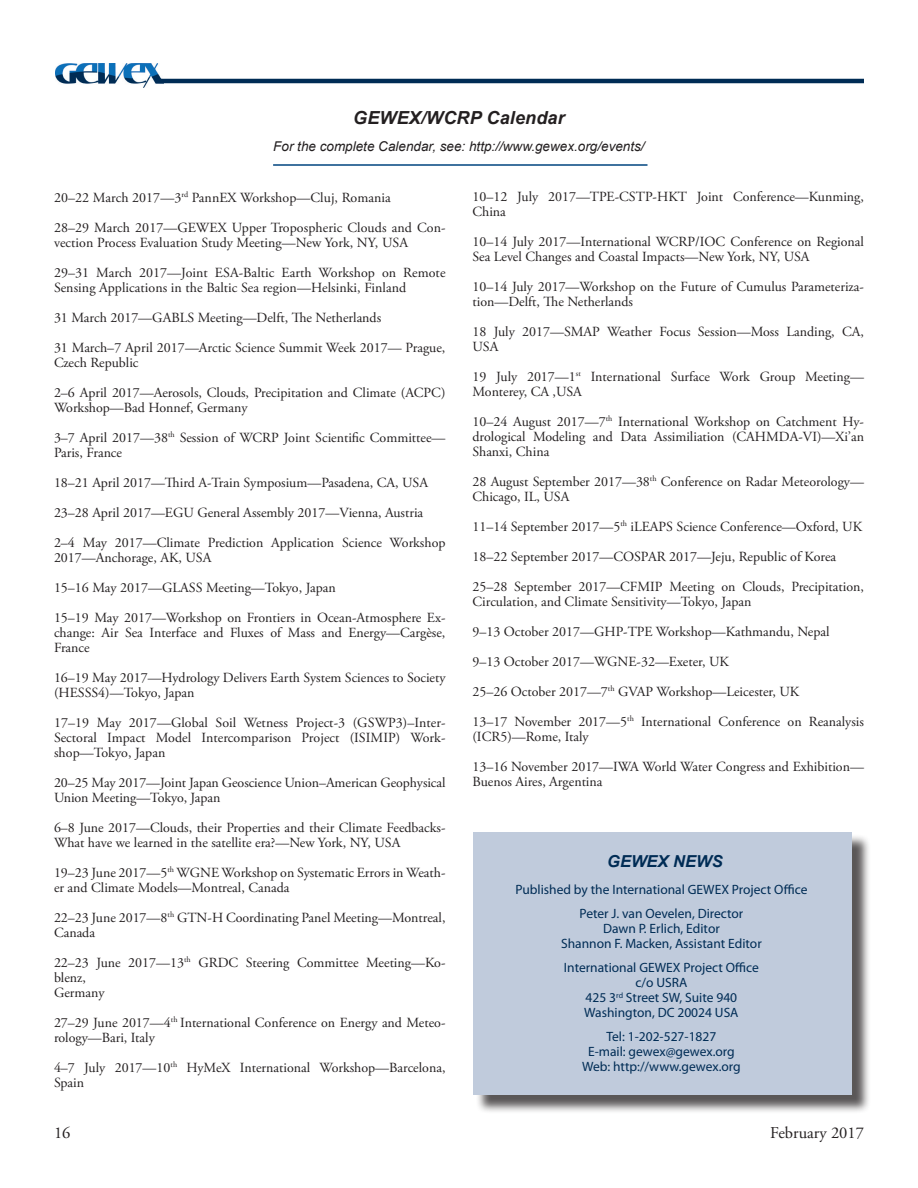
<style>
.page{position:relative;width:918px;height:1188px;background:#fff}
.page>*{position:absolute;margin:0;border:0;box-sizing:border-box;transform-origin:0 0}
.GEWEX_Subhead{font:italic 700 18px "Arial";letter-spacing:.01em;color:#231f20}
.t1{font:16.5px "Adobe Garamond Pro";color:#231f20}
.t2{font:italic 700 16.5px "Arial";color:#002c55}
.t3{font:13.95px/15px "Adobe Garamond Pro";color:#231f20}
.t4{font:13.5px "Myriad Pro";color:#002c55}
.GEWEX_Subhead-2{font:italic 13.5px "Arial";color:#231f20}
</style>
<div class="page">
<img style="left:56px;top:64px;width:107px;height:23px">
<hr style="left:156px;top:79px;width:708px;height:4px;background:#002c55">
<div style="left:476px;top:834px;width:395px;height:280px;background:#231f20;opacity:.75"></div>
<div style="left:473px;top:832px;width:379px;height:263px;background:#c0cbdc"></div>
<hr style="left:273px;top:164px;width:375px;height:2px;background:#01457f">
<p class="GEWEX_Subhead" style="left:353px;top:105px;width:213px">GEWEX/WCRP Calendar</p>
<p class="GEWEX_Subhead-2" style="left:273px;top:137px;width:373px">For the complete Calendar, see: http://www.gewex.org/events/</p>
<p class="t3" style="left:472px;top:189px;width:393px">10–12 July 2017—TPE-CSTP-HKT Joint Conference—Kunming,<br>China</p>
<p class="t3" style="left:472px;top:234px;width:393px">10–14 July 2017—International WCRP/IOC Conference on Regional<br>Sea Level Changes and Coastal Impacts—New York, NY, USA</p>
<p class="t3" style="left:472px;top:279px;width:393px">10–14 July 2017—Workshop on the Future of Cumulus Parameteriza&shy;tion—Delft, The Netherlands</p>
<p class="t3" style="left:472px;top:324px;width:393px">18 July 2017—SMAP Weather Focus Session—Moss Landing, CA,<br>USA</p>
<p class="t3" style="left:472px;top:369px;width:393px">19 July 2017—1<sup>st</sup> International Surface Work Group Meeting—<br>Monterey, CA ,USA</p>
<p class="t3" style="left:472px;top:414px;width:393px;text-align:justify">10–24 August 2017—7<sup>th</sup> International Workshop on Catchment Hy&shy;drological Modeling and Data Assimiliation (CAHMDA-VI)—Xi’an Shanxi, China</p>
<p class="t3" style="left:472px;top:474px;width:393px">28 August September 2017—38<sup>th</sup> Conference on Radar Meteorology—<br>Chicago, IL, USA</p>
<p class="t3" style="left:472px;top:519px;width:391px">11–14 September 2017—5<sup>th</sup> iLEAPS Science Conference—Oxford, UK</p>
<p class="t3" style="left:472px;top:549px;width:365px">18–22 September 2017—COSPAR 2017—Jeju, Republic of Korea</p>
<p class="t3" style="left:472px;top:579px;width:393px">25–28 September 2017—CFMIP Meeting on Clouds, Precipitation,<br>Circulation, and Climate Sensitivity—Tokyo, Japan</p>
<p class="t3" style="left:472px;top:624px;width:359px">9–13 October 2017—GHP-TPE Workshop—Kathmandu, Nepal</p>
<p class="t3" style="left:472px;top:654px;width:258px">9–13 October 2017—WGNE-32—Exeter, UK</p>
<p class="t3" style="left:472px;top:684px;width:328px">25–26 October 2017—7<sup>th</sup> GVAP Workshop—Leicester, UK</p>
<p class="t3" style="left:472px;top:714px;width:393px">13–17 November 2017—5<sup>th</sup> International Conference on Reanalysis (ICR5)—Rome, Italy</p>
<p class="t3" style="left:472px;top:759px;width:393px">13–16 November 2017—IWA World Water Congress and Exhibition—<br>Buenos Aires, Argentina</p>
<p class="t3" style="left:54px;top:190px;width:338px">20–22 March 2017—3<sup>rd</sup> PannEX Workshop—Cluj, Romania</p>
<p class="t3" style="left:54px;top:220px;width:393px">28–29 March 2017—GEWEX Upper Tropospheric Clouds and Con&shy;vection Process Evaluation Study Meeting—New York, NY, USA</p>
<p class="t3" style="left:54px;top:265px;width:393px">29–31 March 2017—Joint ESA-Baltic Earth Workshop on Remote<br>Sensing Applications in the Baltic Sea region—Helsinki, Finland</p>
<p class="t3" style="left:54px;top:310px;width:329px">31 March 2017—GABLS Meeting—Delft, The Netherlands</p>
<p class="t3" style="left:54px;top:340px;width:393px">31 March–7 April 2017—Arctic Science Summit Week 2017— Prague,<br>Czech Republic</p>
<p class="t3" style="left:54px;top:385px;width:393px">2–6 April 2017—Aerosols, Clouds, Precipitation and Climate (ACPC)<br>Workshop—Bad Honnef, Germany</p>
<p class="t3" style="left:54px;top:430px;width:393px">3–7 April 2017—38<sup>th</sup> Session of WCRP Joint Scientific Committee—<br>Paris, France</p>
<p class="t3" style="left:54px;top:475px;width:376px">18–21 April 2017—Third A-Train Symposium—Pasadena, CA, USA</p>
<p class="t3" style="left:54px;top:505px;width:371px">23–28 April 2017—EGU General Assembly 2017—Vienna, Austria</p>
<p class="t3" style="left:54px;top:535px;width:393px">2–4 May 2017—Climate Prediction Application Science Workshop<br>2017—Anchorage, AK, USA</p>
<p class="t3" style="left:54px;top:580px;width:283px">15–16 May 2017—GLASS Meeting—Tokyo, Japan</p>
<p class="t3" style="left:54px;top:610px;width:393px;text-align:justify">15–19 May 2017—Workshop on Frontiers in Ocean-Atmosphere Ex&shy;change: Air Sea Interface and Fluxes of Mass and Energy—Cargèse, France</p>
<p class="t3" style="left:54px;top:670px;width:393px">16–19 May 2017—Hydrology Delivers Earth System Sciences to Society (HESSS4)—Tokyo, Japan</p>
<p class="t3" style="left:54px;top:715px;width:393px;text-align:justify">17–19 May 2017—Global Soil Wetness Project-3 (GSWP3)–Inter-Sectoral Impact Model Intercomparison Project (ISIMIP) Work&shy;shop—Tokyo, Japan</p>
<p class="t3" style="left:54px;top:775px;width:393px">20–25 May 2017—Joint Japan Geoscience Union–American Geophysical<br>Union Meeting—Tokyo, Japan</p>
<p class="t3" style="left:54px;top:820px;width:393px">6–8 June 2017—Clouds, their Properties and their Climate Feedbacks-<br>What have we learned in the satellite era?—New York, NY, USA</p>
<p class="t3" style="left:54px;top:865px;width:393px">19–23 June 2017—5<sup>th</sup> WGNE Workshop on Systematic Errors in Weath&shy;er and Climate Models—Montreal, Canada</p>
<p class="t3" style="left:54px;top:910px;width:393px">22–23 June 2017—8<sup>th</sup> GTN-H Coordinating Panel Meeting—Montreal,<br>Canada</p>
<p class="t3" style="left:54px;top:955px;width:393px">22–23 June 2017—13<sup>th</sup> GRDC Steering Committee Meeting—Ko&shy;blenz,</p>
<p class="t3" style="left:54px;top:985px;width:52px">Germany</p>
<p class="t3" style="left:54px;top:1015px;width:393px">27–29 June 2017—4<sup>th</sup> International Conference on Energy and Meteo&shy;rology—Bari, Italy</p>
<p class="t3" style="left:54px;top:1060px;width:393px">4–7 July 2017—10<sup>th</sup> HyMeX International Workshop—Barcelona,<br>Spain</p>
<p class="t2" style="left:607px;top:850px;width:117px">GEWEX NEWS</p>
<p class="t4" style="left:515px;top:881px;width:293px">Published by the International GEWEX Project Office</p>
<p class="t4" style="left:580px;top:905px;width:165px">Peter J. van Oevelen, Director</p>
<p class="t4" style="left:603px;top:920px;width:118px">Dawn P. Erlich, Editor</p>
<p class="t4" style="left:561px;top:935px;width:202px">Shannon F. Macken, Assistant Editor</p>
<p class="t4" style="left:564px;top:959px;width:197px">International GEWEX Project Office</p>
<p class="t4" style="left:635px;top:974px;width:53px">c/o USRA</p>
<p class="t4" style="left:586px;top:989px;width:153px">425 3<sup>rd</sup> Street SW, Suite 940</p>
<p class="t4" style="left:584px;top:1004px;width:156px">Washington, DC 20024 USA</p>
<p class="t4" style="left:606px;top:1028px;width:111px">Tel: 1-202-527-1827</p>
<p class="t4" style="left:588px;top:1043px;width:148px">E-mail: gewex@gewex.org</p>
<p class="t4" style="left:582px;top:1058px;width:160px">Web: http://www.gewex.org</p>
<p class="t1" style="left:54px;top:1123px;width:18px">16</p>
<p class="t1" style="left:770px;top:1123px;width:95px">February 2017</p>
</div>
